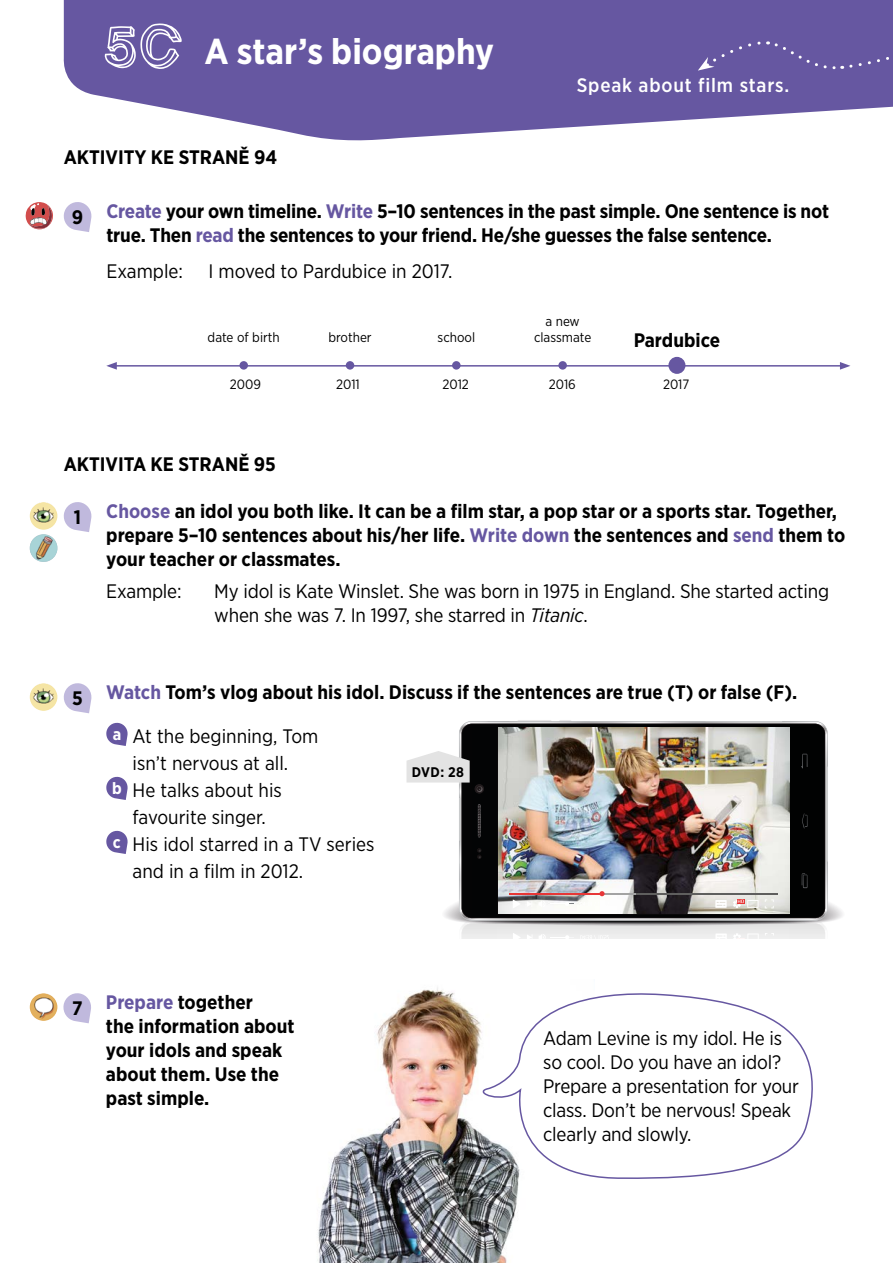
<style>
.page{position:relative;width:893px;height:1263px;background:#fff}
.page>*{position:absolute;margin:0;border:0;box-sizing:border-box;transform-origin:0 0}
.t1{font:700 36px "Gotham Narrow";color:#fff}
.t2{font:700 19.5px/24px "Gotham Narrow";color:#000}
.t3{font:19.5px/24px "Gotham Narrow";letter-spacing:-.01em;color:#000}
.t4{font:500 19.5px "Gotham Narrow";letter-spacing:.04em;color:#fff}
.t5{font:700 13.95px "Gotham Narrow";color:#000}
.t6{font:13.5px/16.2px "Gotham Narrow";color:#000;text-align:center}
.s1{font-family:"Pastel Block";font-weight:400;font-size:54px}
.s2{color:#6657a1}
.s3{font-style:italic}
.s4{font-weight:700;font-size:16.5px;color:#fff}
</style>
<div class="page">
<img style="left:317px;top:987px;width:202px;height:276px">
<svg style="left:63px;top:993px;width:28px;height:30px"></svg>
<img style="left:30px;top:993px;width:27px;height:28px;border-radius:14px">
<svg style="left:470px;top:988px;width:343px;height:192px"></svg>
<svg style="left:63px;top:0;width:830px;height:141px;background:#7d70af"></svg>
<div style="left:698px;top:40px;width:195px;height:31px;background:#6657a1"></div>
<img style="left:30px;top:534px;width:27px;height:28px">
<svg style="left:63px;top:502px;width:29px;height:30px"></svg>
<img style="left:30px;top:502px;width:27px;height:28px;border-radius:14px">
<svg style="left:63px;top:683px;width:29px;height:30px"></svg>
<img style="left:30px;top:683px;width:27px;height:28px;border-radius:14px">
<img style="left:406px;top:720px;width:437px;height:219px">
<svg style="left:106px;top:722px;width:22px;height:24px"></svg>
<svg style="left:106px;top:776px;width:22px;height:24px"></svg>
<svg style="left:106px;top:830px;width:22px;height:24px"></svg>
<svg style="left:26px;top:202px;width:27px;height:27px"></svg>
<svg style="left:63px;top:202px;width:29px;height:30px"></svg>
<hr style="left:114px;top:365px;width:728px;height:2px;background:#6657a1">
<svg style="left:106px;top:362px;width:11px;height:8px"></svg>
<svg style="left:840px;top:362px;width:10px;height:8px"></svg>
<div style="left:239px;top:361px;width:9px;height:9px;background:#6657a1;border-radius:50%"></div>
<div style="left:346px;top:361px;width:8px;height:9px;background:#6657a1;border-radius:50%"></div>
<div style="left:452px;top:361px;width:9px;height:9px;background:#6657a1;border-radius:50%"></div>
<div style="left:558px;top:361px;width:9px;height:9px;background:#6657a1;border-radius:50%"></div>
<div style="left:668px;top:357px;width:17px;height:17px;background:#6657a1;border-radius:50%"></div>
<h1 class="t1" style="left:106px;top:28px;width:389px"><span class="s1">5C</span> A star’s biography</h1>
<p class="t2" style="left:64px;top:145px;width:215px">AKTIVITY KE STRANĚ 94</p>
<p class="t4" style="left:577px;top:73px;width:214px">Speak about film stars.</p>
<p class="t2" style="left:106px;top:199px;width:724px;text-indent:-34px">9 <span class="s2">Create</span> your own timeline. <span class="s2">Write</span> 5–10 sentences in the past simple. One sentence is not true. Then <span class="s2">read</span> the sentences to your friend. He/she guesses the false sentence.</p>
<p class="t3" style="left:106px;top:259px;width:78px">Example:</p>
<p class="t3" style="left:208px;top:259px;width:246px">I moved to Pardubice in 2017.</p>
<p class="t6" style="left:534px;top:313px;width:59px">a new classmate</p>
<p class="t6" style="left:208px;top:329px;width:74px">date of birth</p>
<p class="t6" style="left:328px;top:329px;width:45px">brother</p>
<p class="t6" style="left:438px;top:329px;width:39px">school</p>
<p class="t2" style="left:634px;top:328px;width:88px">Pardubice</p>
<p class="t6" style="left:230px;top:376px;width:33px">2009</p>
<p class="t6" style="left:336px;top:376px;width:25px">2011</p>
<p class="t6" style="left:442px;top:376px;width:28px">2012</p>
<p class="t6" style="left:549px;top:376px;width:29px">2016</p>
<p class="t6" style="left:663px;top:376px;width:28px">2017</p>
<p class="t2" style="left:64px;top:452px;width:213px">AKTIVITA KE STRANĚ 95</p>
<p class="t2" style="left:74px;top:505px;width:9px">1</p>
<p class="t2" style="left:106px;top:499px;width:740px"><span class="s2">Choose</span> an idol you both like. It can be a film star, a pop star or a sports star. Together, prepare 5–10 sentences about his/her life. <span class="s2">Write down</span> the sentences and <span class="s2">send</span> them to your teacher or classmates.</p>
<p class="t3" style="left:106px;top:579px;width:77px">Example:</p>
<p class="t3" style="left:214px;top:579px;width:616px">My idol is Kate Winslet. She was born in 1975 in England. She started acting when she was 7. In 1997, she starred in <span class="s3">Titanic</span>.</p>
<p class="t2" style="left:72px;top:680px;width:727px">5 <span class="s2">Watch</span> Tom’s vlog about his idol. Discuss if the sentences are true (T) or false (F).</p>
<p class="t3" style="left:113px;top:723px;width:207px"><span class="s4">a</span> At the beginning, Tom</p>
<p class="t3" style="left:133px;top:750px;width:157px">isn’t nervous at all.</p>
<p class="t3" style="left:112px;top:777px;width:171px"><span class="s4">b</span> He talks about his</p>
<p class="t3" style="left:133px;top:804px;width:135px">favourite singer.</p>
<p class="t3" style="left:113px;top:831px;width:263px"><span class="s4">c</span> His idol starred in a TV series</p>
<p class="t3" style="left:133px;top:858px;width:172px">and in a film in 2012.</p>
<p class="t5" style="left:412px;top:763px;width:54px">DVD: 28</p>
<p class="t2" style="left:106px;top:990px;width:190px;text-indent:-34px">7 <span class="s2">Prepare</span> together<br>the information about your idols and speak about them. Use the past simple.</p>
<p class="t3" style="left:543px;top:1026px;width:257px">Adam Levine is my idol. He is so cool. Do you have an idol?<br>Prepare a presentation for your class. Don’t be nervous! Speak clearly and slowly.</p>
</div>
